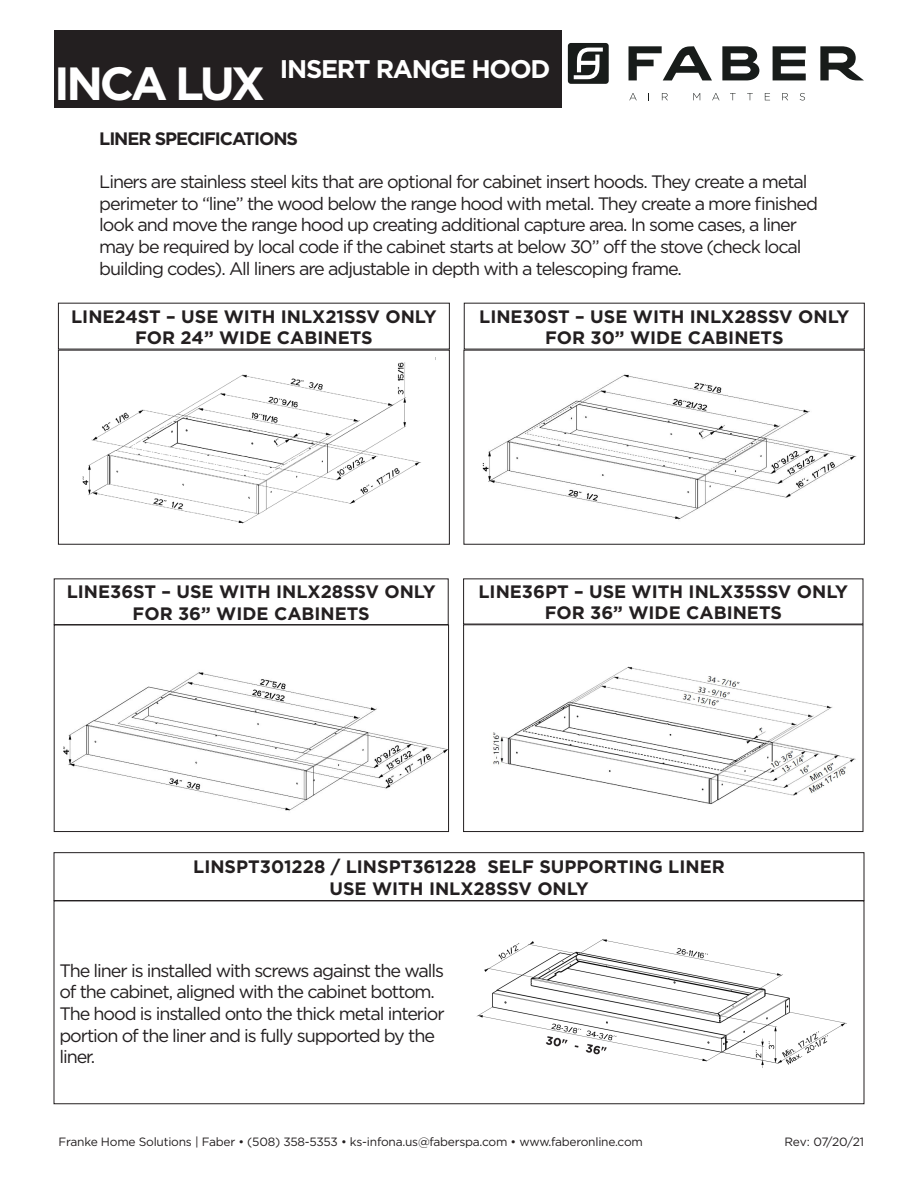
<style>
.page{position:relative;width:918px;height:1188px;background:#fff}
.page>*{position:absolute;margin:0;border:0;box-sizing:border-box;transform-origin:0 0}
.t1{font:700 46.5px "Gotham";letter-spacing:-.07em;color:#fff}
.t2{font:700 25.5px "Gotham";letter-spacing:-.05em;color:#fff}
.t3{font:18px/21.6px "Gotham";letter-spacing:-.06em;color:#231f20}
.t4{font:700 18px/21.6px "Gotham";color:#231f20;text-align:center}
.t5{font:700 18px "Gotham";letter-spacing:-.06em;color:#231f20}
.t6{font:12px "Gotham";letter-spacing:-.02em;color:#231f20}
</style>
<div class="page">
<div style="left:54px;top:901px;width:810px;height:203px;border:1px solid #231f20"></div>
<div style="left:54px;top:579px;width:394px;height:46px;border:1px solid #231f20"></div>
<img style="left:63px;top:672px;width:384px;height:139px">
<div style="left:54px;top:625px;width:395px;height:207px;border:1px solid #231f20"></div>
<img style="left:493px;top:666px;width:363px;height:138px">
<div style="left:463px;top:625px;width:400px;height:207px;border:1px solid #231f20"></div>
<img style="left:82px;top:362px;width:339px;height:162px">
<div style="left:58px;top:350px;width:392px;height:194px;border:1px solid #231f20"></div>
<img style="left:482px;top:374px;width:375px;height:146px">
<img style="left:476px;top:939px;width:371px;height:129px">
<div style="left:54px;top:852px;width:810px;height:49px;border:1px solid #231f20"></div>
<div style="left:54px;top:30px;width:508px;height:78px;background:#231f20"></div>
<svg style="left:722px;top:46px;width:37px;height:34px"></svg>
<svg style="left:773px;top:46px;width:33px;height:34px"></svg>
<svg style="left:820px;top:46px;width:44px;height:34px"></svg>
<svg style="left:629px;top:46px;width:83px;height:34px"></svg>
<svg style="left:629px;top:93px;width:8px;height:7px"></svg>
<svg style="left:662px;top:93px;width:6px;height:7px"></svg>
<svg style="left:693px;top:93px;width:7px;height:7px"></svg>
<svg style="left:712px;top:93px;width:8px;height:7px"></svg>
<svg style="left:730px;top:93px;width:6px;height:7px"></svg>
<svg style="left:747px;top:93px;width:6px;height:7px"></svg>
<svg style="left:765px;top:93px;width:5px;height:7px"></svg>
<svg style="left:782px;top:93px;width:6px;height:7px"></svg>
<svg style="left:800px;top:93px;width:5px;height:7px"></svg>
<svg style="left:568px;top:43px;width:41px;height:41px"></svg>
<p class="t1" style="left:54px;top:53px;width:213px">INCA LUX</p>
<p class="t2" style="left:280px;top:52px;width:272px">INSERT RANGE HOOD</p>
<p class="t5" style="left:99px;top:127px;width:200px">LINER SPECIFICATIONS</p>
<p class="t3" style="left:99px;top:171px;width:720px">Liners are stainless steel kits that are optional for cabinet insert hoods. They create a metal perimeter to “line” the wood below the range hood with metal. They create a more finished look and move the range hood up creating additional capture area. In some cases, a liner may be required by local code if the cabinet starts at below 30” off the stove (check local building codes). All liners are adjustable in depth with a telescoping frame.</p>
<p class="t4" style="left:71px;top:305px;width:367px">LINE24ST – USE WITH INLX21SSV ONLY<br>FOR 24” WIDE CABINETS</p>
<p class="t4" style="left:479px;top:305px;width:372px">LINE30ST – USE WITH INLX28SSV ONLY<br>FOR 30” WIDE CABINETS</p>
<p class="t4" style="left:67px;top:581px;width:370px">LINE36ST – USE WITH INLX28SSV ONLY<br>FOR 36” WIDE CABINETS</p>
<p class="t4" style="left:479px;top:581px;width:371px">LINE36PT – USE WITH INLX35SSV ONLY<br>FOR 36” WIDE CABINETS</p>
<p class="t4" style="left:193px;top:856px;width:533px">LINSPT301228 / LINSPT361228 SELF SUPPORTING LINER</p>
<p class="t4" style="left:329px;top:877px;width:261px">USE WITH INLX28SSV ONLY</p>
<p class="t3" style="left:59px;top:959px;width:387px">The liner is installed with screws against the walls of the cabinet, aligned with the cabinet bottom.<br>The hood is installed onto the thick metal interior portion of the liner and is fully supported by the liner.</p>
<p class="t6" style="left:59px;top:1134px;width:586px">Franke Home Solutions | Faber • (508) 358-5353 • ks-infona.us@faberspa.com • www.faberonline.com</p>
<p class="t6" style="left:784px;top:1134px;width:81px">Rev: 07/20/21</p>
</div>
